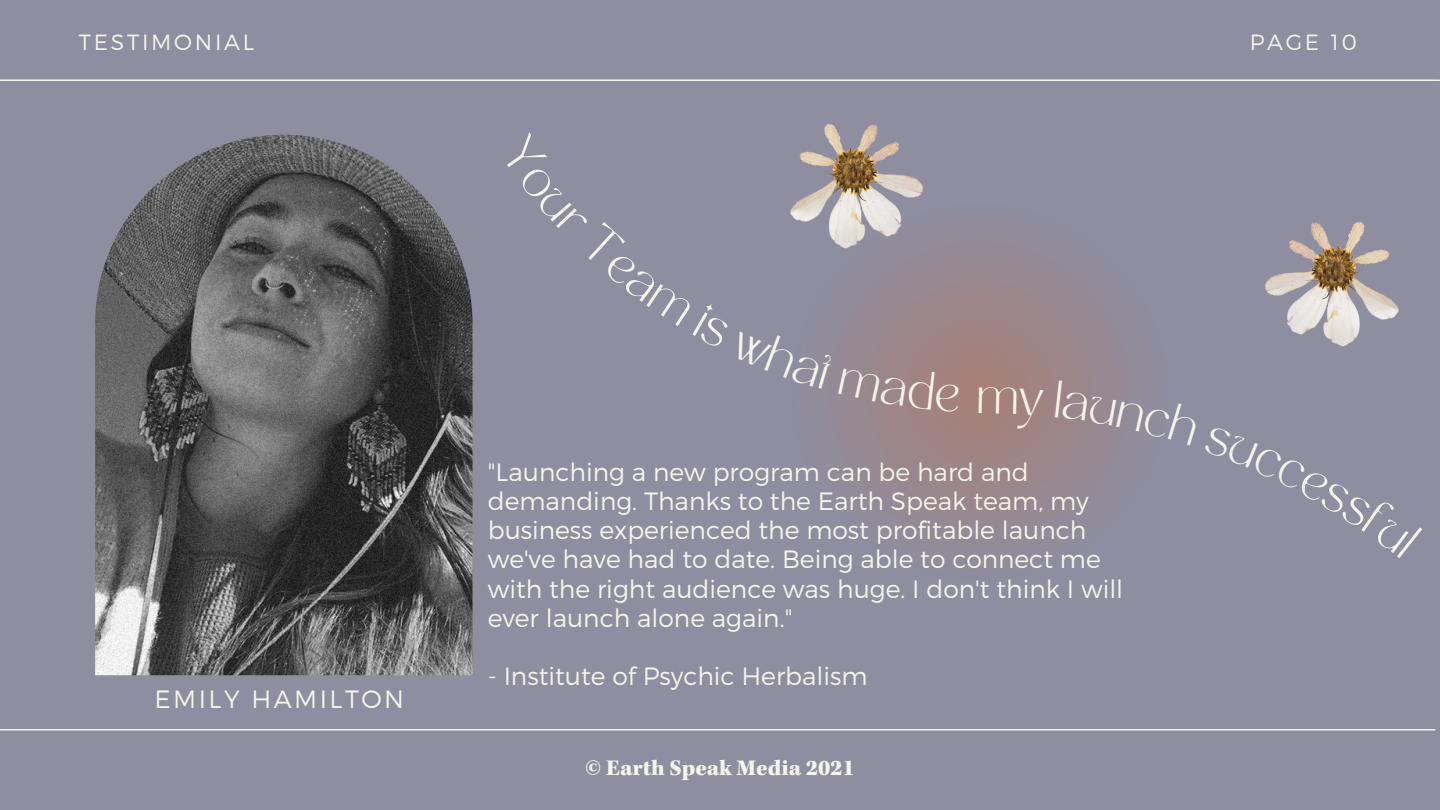
<style>
.page{position:relative;width:1440px;height:810px;background:#8e8ea0}
.page>*{position:absolute;margin:0;border:0;box-sizing:border-box;transform-origin:0 0}
.t1{font:300 25px/29.2px "Montserrat";color:#f6f5ea}
.t2{font:300 25px "Montserrat";letter-spacing:.1em;color:#f6f5ea}
.t3{font:900 23px "Kepler Std";color:#f6f5ea}
.t4{font:300 22px "Montserrat";letter-spacing:.125em;color:#f6f5ea}
</style>
<div class="page">
<svg style="left:773px;top:186px;width:412px;height:412px;fill:#948a95"></svg>
<hr style="left:0;top:80px;width:1439px;height:1px;background:#f6f5ea">
<hr style="left:0;top:729px;width:1435px;height:2px;background:#f6f5ea">
<img style="left:95px;top:135px;width:377px;height:540px">
<img style="left:824px;top:124px;width:54px;height:8px">
<img style="left:1265px;top:222px;width:134px;height:125px">
<svg style="left:773px;top:132px;width:186px;height:280px"></svg>
<div style="left:979px;top:386px;width:65px;height:44px;background:#a4827e"></div>
<svg style="left:1055px;top:380px;width:130px;height:178px"></svg>
<p class="t4" style="left:79px;top:27px;width:177px">TESTIMONIAL</p>
<p class="t4" style="left:1250px;top:27px;width:109px">PAGE 10</p>
<p class="t2" style="left:154px;top:682px;width:251px">EMILY HAMILTON</p>
<p class="t1" style="left:488px;top:456px;width:637px">"Launching a new program can be hard and demanding. Thanks to the Earth Speak team, my business experienced the most profitable launch we've have had to date. Being able to connect me with the right audience was huge. I don't think I will ever launch alone again."</p>
<p class="t1" style="left:488px;top:661px;width:381px">- Institute of Psychic Herbalism</p>
<p class="t3" style="left:585px;top:759px;width:271px">© Earth Speak Media 2021</p>
</div>
